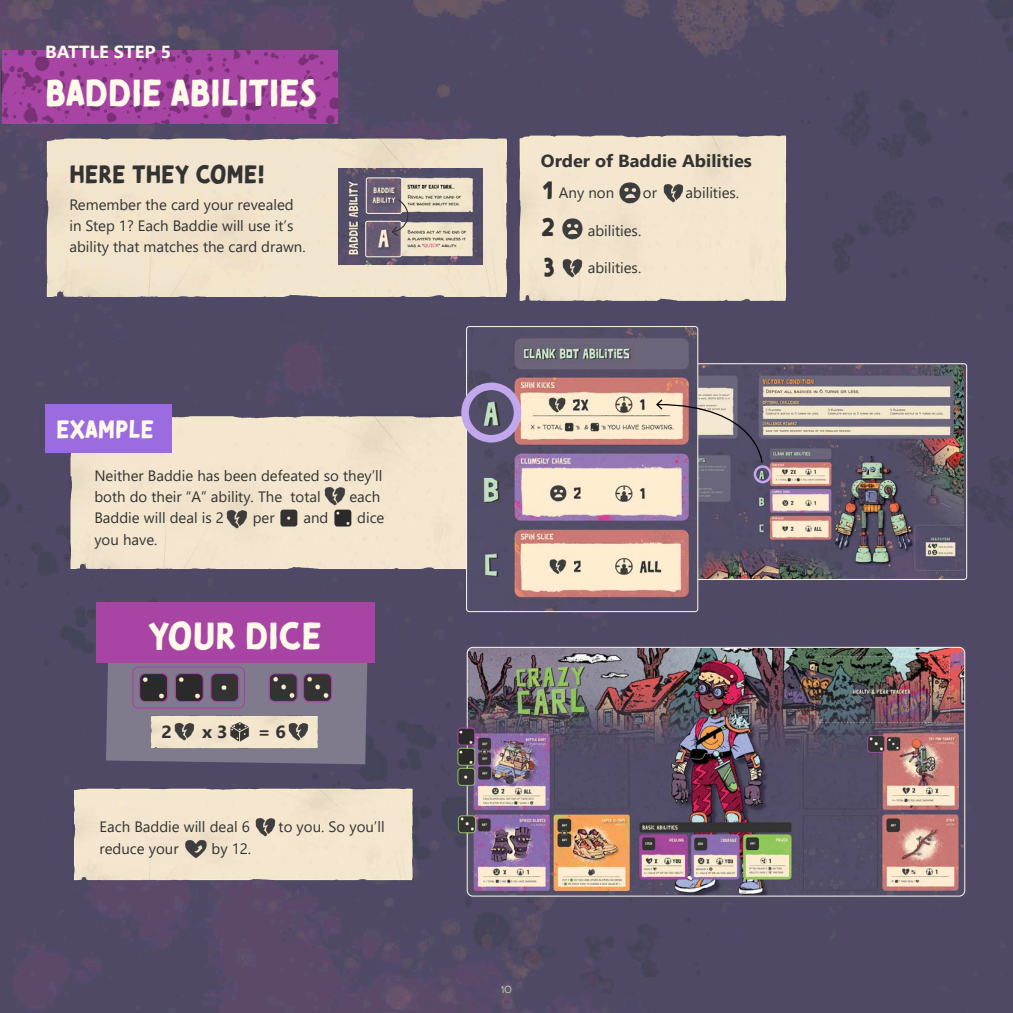
<style>
.page{position:relative;width:1013px;height:1013px;background:#fff}
.page>*{position:absolute;margin:0;border:0;box-sizing:border-box;transform-origin:0 0}
.Heading_2{font:37.5px "Tomarik Brush";color:#fef9e9}
.Heading_3{font:25px "Tomarik Brush";color:#333}
.Heading_3-2{font:25px "Tomarik Brush";color:#fef9e9}
.Heading_4{font:700 17.5px "Segoe UI";color:#333;scale:1.04 1}
.Heading_4-2{font:700 17.5px "Segoe UI";color:#fef9e9;scale:1.04 1}
.Body{font:15px/21.2px "Segoe UI";color:#333}
.t1{font:10px "Walter Turncoat";color:#bee2be}
</style>
<div class="page">
<img style="left:0;top:0;width:1012px;height:1012px">
<img style="left:72px;top:787px;width:341px;height:94px">
<img style="left:698px;top:365px;width:265px;height:212px">
<img style="left:2px;top:51px;width:336px;height:73px">
<img style="left:44px;top:136px;width:465px;height:163px">
<img style="left:518px;top:133px;width:269px;height:170px">
<img style="left:69px;top:414px;width:397px;height:157px">
<img style="left:226px;top:507px;width:22px;height:23px">
<img style="left:254px;top:815px;width:23px;height:23px">
<img style="left:324px;top:485px;width:22px;height:22px">
<img style="left:281px;top:509px;width:17px;height:17px">
<img style="left:335px;top:509px;width:17px;height:17px">
<img style="left:185px;top:837px;width:22px;height:22px">
<svg style="left:106px;top:663px;width:262px;height:101px;background:#7e788a"></svg>
<div style="left:96px;top:602px;width:279px;height:61px;background:#a844a4"></div>
<img style="left:150px;top:716px;width:168px;height:32px">
<img style="left:269px;top:673px;width:28px;height:28px">
<div style="left:268px;top:673px;width:30px;height:29px;border:1px solid #a844a4;border-radius:6px"></div>
<img style="left:303px;top:673px;width:28px;height:28px">
<div style="left:303px;top:673px;width:29px;height:29px;border:1px solid #a844a4;border-radius:6px"></div>
<img style="left:140px;top:673px;width:28px;height:28px">
<div style="left:139px;top:673px;width:29px;height:29px;border:1px solid #a844a4;border-radius:6px"></div>
<img style="left:175px;top:673px;width:28px;height:28px">
<div style="left:175px;top:673px;width:29px;height:29px;border:1px solid #a844a4;border-radius:6px"></div>
<img style="left:211px;top:673px;width:28px;height:28px">
<div style="left:210px;top:673px;width:30px;height:29px;border:1px solid #a844a4;border-radius:6px"></div>
<div style="left:132px;top:666px;width:113px;height:42px;border:1px solid #a844a4;border-radius:6px"></div>
<img style="left:173px;top:720px;width:23px;height:22px">
<img style="left:287px;top:720px;width:23px;height:22px">
<img style="left:618px;top:181px;width:23px;height:22px">
<img style="left:561px;top:217px;width:22px;height:22px">
<img style="left:662px;top:182px;width:22px;height:22px">
<img style="left:561px;top:257px;width:23px;height:22px">
<img style="left:466px;top:326px;width:230px;height:285px">
<div style="left:466px;top:326px;width:232px;height:285px;border:1px solid #fef9e9;border-radius:3px"></div>
<svg style="left:655px;top:398px;width:108px;height:66px;background:#93858d"></svg>
<img style="left:467px;top:647px;width:497px;height:249px">
<div style="left:467px;top:647px;width:498px;height:249px;border:1px solid #fef9e9;border-radius:6px"></div>
<img style="left:867px;top:735px;width:17px;height:17px">
<div style="left:867px;top:735px;width:18px;height:17px;border:1px solid #a844a4;border-radius:3px"></div>
<img style="left:458px;top:728px;width:17px;height:17px">
<div style="left:457px;top:727px;width:18px;height:18px;border:1px solid #a844a4;border-radius:3px"></div>
<img style="left:458px;top:815px;width:17px;height:17px">
<div style="left:458px;top:815px;width:18px;height:18px;border:1px solid #90be57;border-radius:3px"></div>
<img style="left:458px;top:768px;width:17px;height:17px">
<div style="left:457px;top:768px;width:18px;height:17px;border:1px solid #90be57;border-radius:3px"></div>
<img style="left:458px;top:748px;width:17px;height:17px">
<div style="left:457px;top:747px;width:18px;height:18px;border:1px solid #90be57;border-radius:3px"></div>
<img style="left:225px;top:717px;width:29px;height:29px">
<img style="left:339px;top:169px;width:143px;height:96px">
<img style="left:367px;top:223px;width:34px;height:34px">
<div style="left:365px;top:221px;width:36px;height:36px;border:1px solid #fef9e9;border-radius:2px"></div>
<img style="left:366px;top:178px;width:36px;height:35px">
<div style="left:366px;top:178px;width:36px;height:35px;border:1px solid #fef9e9;border-radius:2px"></div>
<svg style="left:391px;top:198px;width:24px;height:39px"></svg>
<div style="left:45px;top:404px;width:126px;height:48px;background:#9b6ce0"></div>
<div style="left:461px;top:382px;width:60px;height:60px;border:8px solid #c3a7ec;border-radius:50%"></div>
<div style="left:753px;top:465px;width:18px;height:18px;border:2px solid #c3a7ec;border-radius:50%"></div>
<p class="Heading_4-2" style="left:45px;top:35px;width:123px">BATTLE STEP 5</p>
<p class="Heading_2" style="left:45px;top:59px;width:273px">BADDIE ABILITIES</p>
<p class="Heading_3" style="left:69px;top:151px;width:197px">HERE THEY COME!</p>
<p class="Body" style="left:69px;top:192px;width:238px">Remember the card your revealed in Step 1? Each Baddie will use it’s ability that matches the card drawn.</p>
<p class="Heading_3-2" style="left:56px;top:406px;width:99px">EXAMPLE</p>
<p class="Body" style="left:94px;top:463px;width:290px">Neither Baddie has been defeated so they’ll both do their “A” ability. The total</p>
<p class="Body" style="left:349px;top:485px;width:32px">each</p>
<p class="Body" style="left:94px;top:506px;width:131px">Baddie will deal is 2</p>
<p class="Body" style="left:253px;top:506px;width:23px">per</p>
<p class="Body" style="left:303px;top:506px;width:26px">and</p>
<p class="Body" style="left:357px;top:506px;width:29px">dice</p>
<p class="Body" style="left:94px;top:527px;width:65px">you have.</p>
<p class="Heading_2" style="left:149px;top:602px;width:175px">YOUR DICE</p>
<p class="Heading_4" style="left:161px;top:715px;width:12px">2</p>
<p class="Heading_4" style="left:202px;top:715px;width:26px">x 3</p>
<p class="Heading_4" style="left:258px;top:715px;width:29px">= 6</p>
<p class="Body" style="left:100px;top:815px;width:152px">Each Baddie will deal 6</p>
<p class="Body" style="left:279px;top:815px;width:107px">to you. So you’ll</p>
<p class="Body" style="left:100px;top:836px;width:81px">reduce your</p>
<p class="Body" style="left:211px;top:836px;width:41px">by 12.</p>
<p class="Heading_4" style="left:541px;top:144px;width:204px">Order of Baddie Abilities</p>
<p class="Heading_3" style="left:543px;top:168px;width:12px">1</p>
<p class="Heading_3" style="left:541px;top:204px;width:15px">2</p>
<p class="Heading_3" style="left:544px;top:245px;width:12px">3</p>
<p class="Body" style="left:559px;top:181px;width:57px">Any non</p>
<p class="Body" style="left:643px;top:181px;width:16px">or</p>
<p class="Body" style="left:685px;top:181px;width:55px">abilities.</p>
<p class="Body" style="left:587px;top:218px;width:55px">abilities.</p>
<p class="Body" style="left:587px;top:256px;width:55px">abilities.</p>
<p class="t1" style="left:501px;top:982px;width:12px">10</p>
</div>
